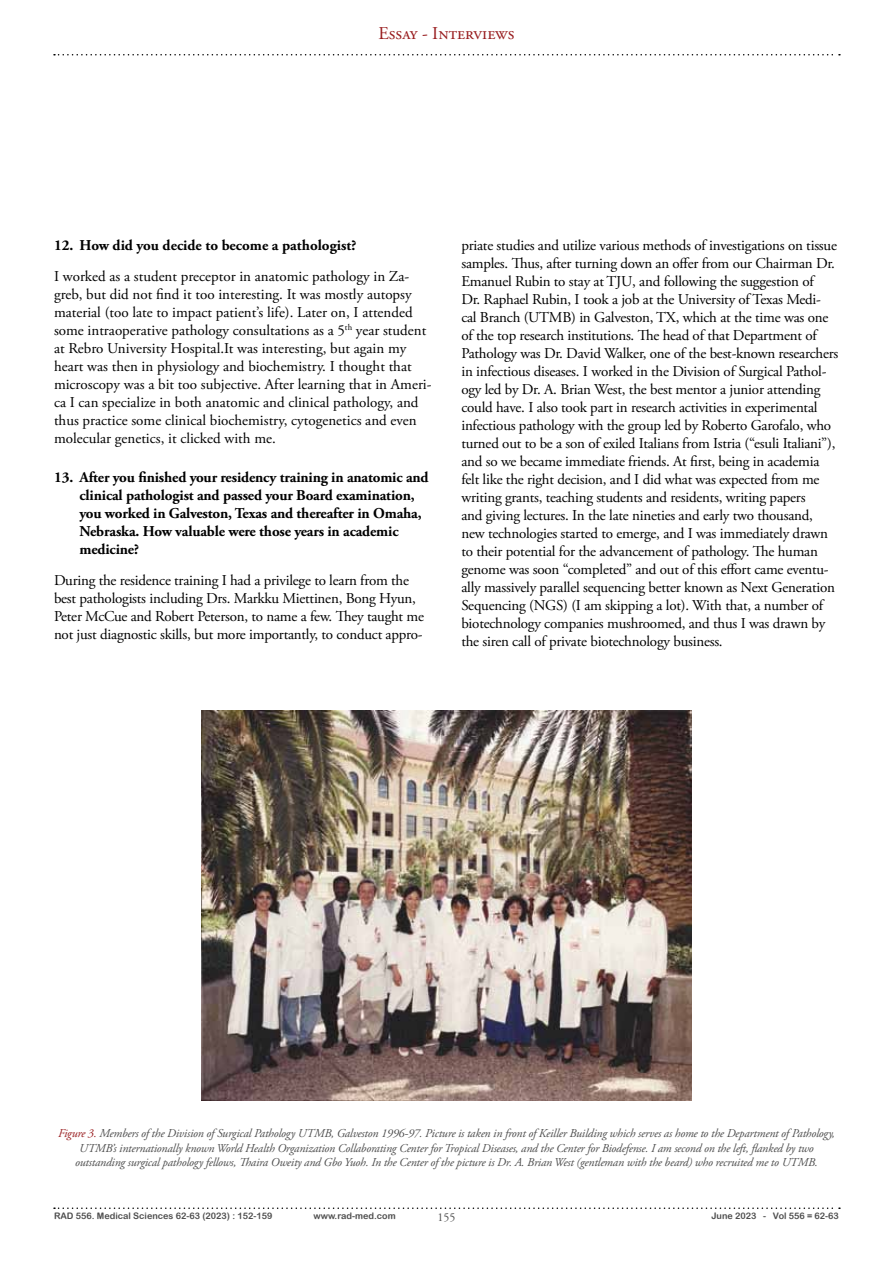
<style>
.page{position:relative;width:893px;height:1263px;background:#fff}
.page>*{position:absolute;margin:0;border:0;box-sizing:border-box;transform-origin:0 0}
.t1{font:18px "Adobe Garamond Pro";color:#981c1e}
.t2{font:15px/18px "Adobe Garamond Pro";letter-spacing:-.015em;color:#000}
.t3{font:700 15px/18px "Adobe Garamond Pro";letter-spacing:-.01em;color:#000}
.t4{font:italic 12px/14.4px "Adobe Garamond Pro";letter-spacing:-.015em;color:#4d4d4d;text-align:center}
.t5{font:12px "Adobe Garamond Pro";color:#4d4d4d}
.t6{font:9px "Arial Rounded MT Bold";color:#4d4d4d}
.s1{color:#981c1e}
</style>
<div class="page">
<svg style="left:54px;top:54px;width:786px;height:2px"></svg>
<svg style="left:54px;top:1207px;width:786px;height:2px"></svg>
<img style="left:202px;top:711px;width:489px;height:390px">
<p class="t1" style="left:378px;top:23px;width:138px">Essay - Interviews</p>
<p class="t3" style="left:54px;top:237px;width:304px">12. How did you decide to become a pathologist?</p>
<p class="t2" style="left:54px;top:268px;width:379px">I worked as a student preceptor in anatomic pathology in Za&shy;greb, but did not find it too interesting. It was mostly autopsy material (too late to impact patient’s life). Later on, I attended some intraoperative pathology consultations as a 5<sup>th</sup> year student at Rebro University Hospital.It was interesting, but again my heart was then in physiology and biochemistry. I thought that microscopy was a bit too subjective. After learning that in Ameri&shy;ca I can specialize in both anatomic and clinical pathology, and thus practice some clinical biochemistry, cytogenetics and even molecular genetics, it clicked with me.</p>
<p class="t3" style="left:80px;top:469px;width:351px;text-indent:-26px">13. After you finished your residency training in anatomic and clinical pathologist and passed your Board examination, you worked in Galveston, Texas and thereafter in Omaha, Nebraska. How valuable were those years in academic medicine?</p>
<p class="t2" style="left:54px;top:572px;width:372px">During the residence training I had a privilege to learn from the best pathologists including Drs. Markku Miettinen, Bong Hyun, Peter McCue and Robert Peterson, to name a few. They taught me not just diagnostic skills, but more importantly, to conduct appro-</p>
<p class="t2" style="left:461px;top:237px;width:378px">priate studies and utilize various methods of investigations on tissue samples. Thus, after turning down an offer from our Chairman Dr.<br>Emanuel Rubin to stay at TJU, and following the suggestion of<br>Dr. Raphael Rubin, I took a job at the University of Texas Medi&shy;cal Branch (UTMB) in Galveston, TX, which at the time was one of the top research institutions. The head of that Department of Pathology was Dr. David Walker, one of the best-known researchers in infectious diseases. I worked in the Division of Surgical Pathol&shy;ogy led by Dr. A. Brian West, the best mentor a junior attending could have. I also took part in research activities in experimental infectious pathology with the group led by Roberto Garofalo, who turned out to be a son of exiled Italians from Istria (“esuli Italiani”), and so we became immediate friends. At first, being in academia felt like the right decision, and I did what was expected from me writing grants, teaching students and residents, writing papers<br>and giving lectures. In the late nineties and early two thousand, new technologies started to emerge, and I was immediately drawn to their potential for the advancement of pathology. The human genome was soon “completed” and out of this effort came eventu&shy;ally massively parallel sequencing better known as Next Generation Sequencing (NGS) (I am skipping a lot). With that, a number of biotechnology companies mushroomed, and thus I was drawn by the siren call of private biotechnology business.</p>
<p class="t4" style="left:58px;top:1126px;width:778px"><span class="s1">Figure 3.</span> Members of the Division of Surgical Pathology UTMB, Galveston 1996-97. Picture is taken in front of Keiller Building which serves as home to the Department of Pathology,<br>UTMB’s internationally known World Health Organization Collaborating Center for Tropical Diseases, and the Center for Biodefense. I am second on the left, flanked by two outstanding surgical pathology fellows, Thaira Oweity and Gbo Yuoh. In the Center of the picture is Dr. A. Brian West (gentleman with the beard) who recruited me to UTMB.</p>
<p class="t6" style="left:54px;top:1210px;width:220px">RAD 556. Medical Sciences 62-63 (2023) : 152-159</p>
<p class="t6" style="left:313px;top:1210px;width:84px">www.rad-med.com</p>
<p class="t5" style="left:437px;top:1210px;width:19px">155</p>
<p class="t6" style="left:711px;top:1210px;width:129px">June 2023 - Vol 556 = 62-63</p>
</div>
